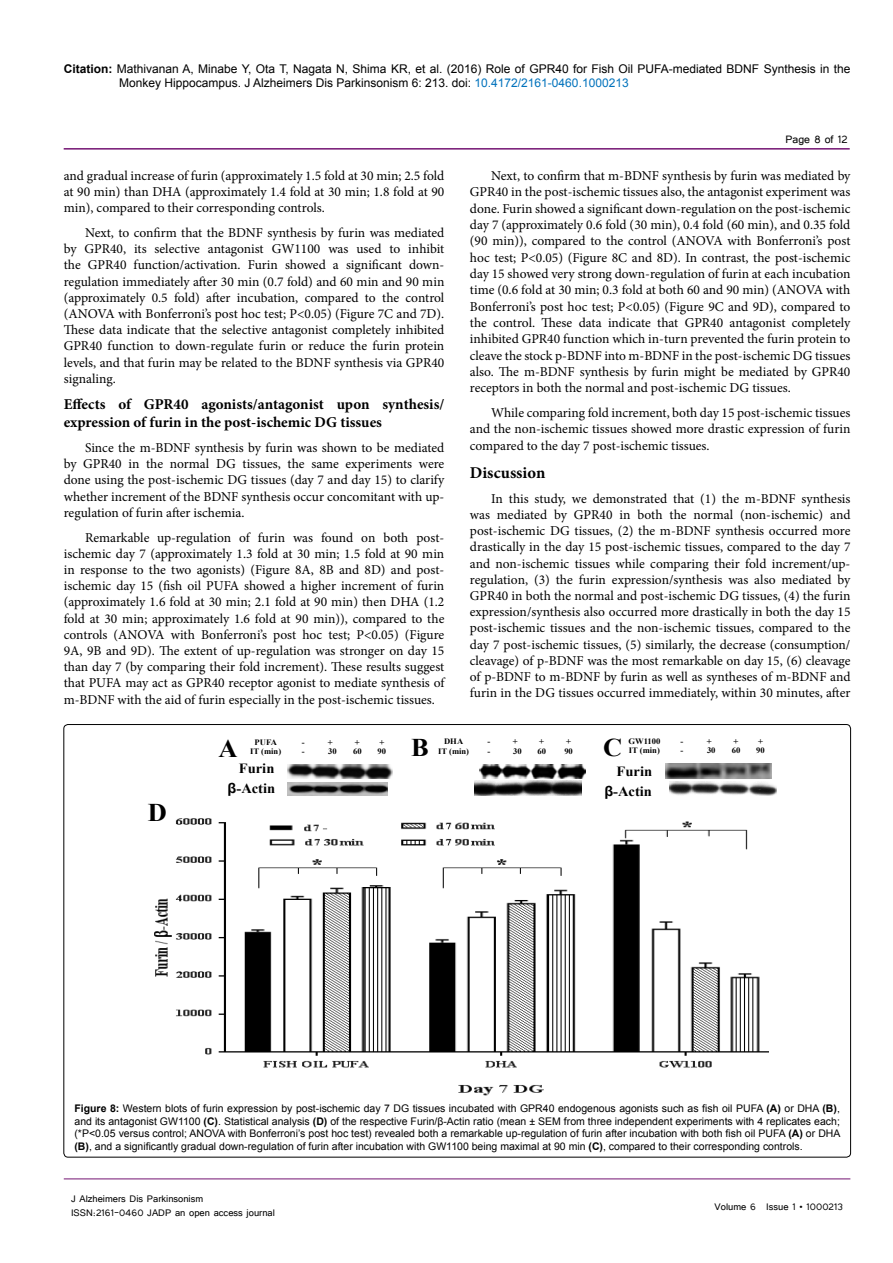
<style>
.page{position:relative;width:893px;height:1263px;background:#fff}
.page>*{position:absolute;margin:0;border:0;box-sizing:border-box;transform-origin:0 0}
.t1{font:700 25.5px "Times New Roman";color:#000;scale:1.04 1}
.SH{font:700 16.5px "Minion Pro";color:#000}
.SSH{font:700 15px/18px "Minion Pro";color:#000}
.t2{font:700 13.95px "Times New Roman";color:#000;scale:1.04 1}
.t3{font:13.5px/16.2px "Minion Pro";color:#000;text-align:justify}
.t4{font:13.5px "Tunga";color:#000}
.t5{font:12px/14.4px "Arial";color:#000}
.t6{font:12px/14.4px "Tunga";color:#000}
.t7{font:10.5px/12.6px "Arial";color:#000;text-align:justify}
.t8{font:700 8.25px "Times New Roman";color:#000;scale:1.04 1}
.s1{font-weight:700}
.s2{color:#0072bc}
.s3{font-family:"Arial"}
</style>
<div class="page">
<hr style="left:64px;top:148px;width:786px;height:2px;background:#741472">
<hr style="left:64px;top:1179px;width:786px;height:1px;background:#741472">
<img style="left:288px;top:764px;width:104px;height:14px">
<img style="left:479px;top:764px;width:107px;height:14px">
<img style="left:665px;top:764px;width:106px;height:14px">
<img style="left:288px;top:782px;width:99px;height:14px">
<img style="left:475px;top:781px;width:107px;height:15px">
<img style="left:669px;top:782px;width:107px;height:14px">
<img style="left:154px;top:818px;width:615px;height:278px">
<p class="t5" style="left:119px;top:61px;width:733px;text-indent:-55px"><span class="s1">Citation:</span> Mathivanan A, Minabe Y, Ota T, Nagata N, Shima KR, et al. (2016) Role of GPR40 for Fish Oil PUFA-mediated BDNF Synthesis in the<br>Monkey Hippocampus. J Alzheimers Dis Parkinsonism 6: 213. doi: <span class="s2">10.4172/2161-0460.1000213</span></p>
<p class="t4" style="left:785px;top:131px;width:64px">Page 8 of 12</p>
<p class="t3" style="left:64px;top:168px;width:382px">and gradual increase of furin (approximately 1.5 fold at 30 min; 2.5 fold at 90 min) than DHA (approximately 1.4 fold at 30 min; 1.8 fold at 90 min), compared to their corresponding controls.</p>
<p class="t3" style="left:64px;top:225px;width:382px;text-indent:21px">Next, to confirm that the BDNF synthesis by furin was mediated by GPR40, its selective antagonist GW1100 was used to inhibit the GPR40 function/activation. Furin showed a significant down&shy;regulation immediately after 30 min (0.7 fold) and 60 min and 90 min (approximately 0.5 fold) after incubation, compared to the control (ANOVA with Bonferroni’s post hoc test; P&lt;0.05) (Figure 7C and 7D).<br>These data indicate that the selective antagonist completely inhibited GPR40 function to down-regulate furin or reduce the furin protein levels, and that furin may be related to the BDNF synthesis via GPR40 signaling.</p>
<p class="SSH" style="left:64px;top:395px;width:382px">Effects of GPR40 agonists/antagonist upon synthesis/ expression of furin in the post-ischemic DG tissues</p>
<p class="t3" style="left:64px;top:440px;width:382px;text-indent:21px">Since the m-BDNF synthesis by furin was shown to be mediated by GPR40 in the normal DG tissues, the same experiments were done using the post-ischemic DG tissues (day 7 and day 15) to clarify whether increment of the BDNF synthesis occur concomitant with up&shy;regulation of furin after ischemia.</p>
<p class="t3" style="left:64px;top:529px;width:382px;text-indent:21px">Remarkable up-regulation of furin was found on both post&shy;ischemic day 7 (approximately 1.3 fold at 30 min; 1.5 fold at 90 min in response to the two agonists) (Figure 8A, 8B and 8D) and post&shy;ischemic day 15 (fish oil PUFA showed a higher increment of furin (approximately 1.6 fold at 30 min; 2.1 fold at 90 min) then DHA (1.2 fold at 30 min; approximately 1.6 fold at 90 min)), compared to the controls (ANOVA with Bonferroni’s post hoc test; P&lt;0.05) (Figure 9A, 9B and 9D). The extent of up-regulation was stronger on day 15 than day 7 (by comparing their fold increment). These results suggest that PUFA may act as GPR40 receptor agonist to mediate synthesis of m-BDNF with the aid of furin especially in the post-ischemic tissues.</p>
<p class="t8" style="left:444px;top:736px;width:20px">DHA</p>
<p class="t8" style="left:487px;top:736px;width:4px">-</p>
<p class="t8" style="left:513px;top:736px;width:6px">+</p>
<p class="t8" style="left:539px;top:736px;width:6px">+</p>
<p class="t8" style="left:566px;top:736px;width:6px">+</p>
<p class="t8" style="left:438px;top:745px;width:31px">IT (min)</p>
<p class="t8" style="left:487px;top:745px;width:4px">-</p>
<p class="t8" style="left:513px;top:745px;width:10px">30</p>
<p class="t8" style="left:537px;top:745px;width:10px">60</p>
<p class="t8" style="left:564px;top:745px;width:10px">90</p>
<p class="t3" style="left:470px;top:167px;width:382px;text-indent:21px">Next, to confirm that m-BDNF synthesis by furin was mediated by GPR40 in the post-ischemic tissues also, the antagonist experiment was done. Furin showed a significant down-regulation on the post-ischemic day 7 (approximately 0.6 fold (30 min), 0.4 fold (60 min), and 0.35 fold (90 min)), compared to the control (ANOVA with Bonferroni’s post hoc test; P&lt;0.05) (Figure 8C and 8D). In contrast, the post-ischemic day 15 showed very strong down-regulation of furin at each incubation time (0.6 fold at 30 min; 0.3 fold at both 60 and 90 min) (ANOVA with Bonferroni’s post hoc test; P&lt;0.05) (Figure 9C and 9D), compared to the control. These data indicate that GPR40 antagonist completely inhibited GPR40 function which in-turn prevented the furin protein to cleave the stock p-BDNF into m-BDNF in the post-ischemic DG tissues also. The m-BDNF synthesis by furin might be mediated by GPR40 receptors in both the normal and post-ischemic DG tissues.</p>
<p class="t3" style="left:470px;top:405px;width:382px;text-indent:21px">While comparing fold increment, both day 15 post-ischemic tissues and the non-ischemic tissues showed more drastic expression of furin compared to the day 7 post-ischemic tissues.</p>
<p class="SH" style="left:470px;top:461px;width:77px">Discussion</p>
<p class="t3" style="left:470px;top:490px;width:382px;text-indent:21px">In this study, we demonstrated that (1) the m-BDNF synthesis was mediated by GPR40 in both the normal (non-ischemic) and post-ischemic DG tissues, (2) the m-BDNF synthesis occurred more drastically in the day 15 post-ischemic tissues, compared to the day 7 and non-ischemic tissues while comparing their fold increment/up&shy;regulation, (3) the furin expression/synthesis was also mediated by GPR40 in both the normal and post-ischemic DG tissues, (4) the furin expression/synthesis also occurred more drastically in both the day 15 post-ischemic tissues and the non-ischemic tissues, compared to the day 7 post-ischemic tissues, (5) similarly, the decrease (consumption/ cleavage) of p-BDNF was the most remarkable on day 15, (6) cleavage of p-BDNF to m-BDNF by furin as well as syntheses of m-BDNF and furin in the DG tissues occurred immediately, within 30 minutes, after</p>
<p class="t8" style="left:628px;top:735px;width:32px">GW1100</p>
<p class="t8" style="left:681px;top:735px;width:4px">-</p>
<p class="t8" style="left:707px;top:735px;width:6px">+</p>
<p class="t8" style="left:734px;top:735px;width:6px">+</p>
<p class="t8" style="left:758px;top:735px;width:6px">+</p>
<p class="t8" style="left:629px;top:745px;width:31px">IT (min)</p>
<p class="t8" style="left:681px;top:745px;width:4px">-</p>
<p class="t8" style="left:707px;top:745px;width:10px">30</p>
<p class="t8" style="left:732px;top:745px;width:10px">60</p>
<p class="t8" style="left:756px;top:745px;width:10px">90</p>
<p class="t1" style="left:218px;top:730px;width:20px">A</p>
<p class="t8" style="left:250px;top:746px;width:31px">IT (min)</p>
<p class="t8" style="left:302px;top:746px;width:4px">-</p>
<p class="t8" style="left:328px;top:746px;width:10px">30</p>
<p class="t8" style="left:353px;top:746px;width:10px">60</p>
<p class="t8" style="left:378px;top:746px;width:10px">90</p>
<p class="t1" style="left:411px;top:729px;width:18px">B</p>
<p class="t1" style="left:603px;top:730px;width:20px">C</p>
<p class="t8" style="left:255px;top:736px;width:23px">PUFA</p>
<p class="t8" style="left:302px;top:736px;width:4px">-</p>
<p class="t8" style="left:328px;top:736px;width:6px">+</p>
<p class="t8" style="left:355px;top:736px;width:6px">+</p>
<p class="t8" style="left:379px;top:736px;width:6px">+</p>
<p class="t2" style="left:239px;top:759px;width:36px">Furin</p>
<p class="t2" style="left:617px;top:762px;width:36px">Furin</p>
<p class="t1" style="left:148px;top:795px;width:20px">D</p>
<p class="t2" style="left:228px;top:778px;width:47px"><span class="s3">β</span>-Actin</p>
<p class="t2" style="left:604px;top:782px;width:47px"><span class="s3">β</span>-Actin</p>
<p class="t7" style="left:74px;top:1102px;width:767px"><span class="s1">Figure 8:</span> Western blots of furin expression by post-ischemic day 7 DG tissues incubated with GPR40 endogenous agonists such as fish oil PUFA <span class="s1">(A)</span> or DHA <span class="s1">(B)</span>, and its antagonist GW1100 <span class="s1">(C)</span>. Statistical analysis <span class="s1">(D)</span> of the respective Furin/β-Actin ratio (mean ± SEM from three independent experiments with 4 replicates each; (*P&lt;0.05 versus control; ANOVA with Bonferroni’s post hoc test) revealed both a remarkable up-regulation of furin after incubation with both fish oil PUFA <span class="s1">(A)</span> or DHA <span class="s1">(B)</span>, and a significantly gradual down-regulation of furin after incubation with GW1100 being maximal at 90 min <span class="s1">(C)</span>, compared to their corresponding controls.</p>
<p class="t6" style="left:71px;top:1190px;width:205px">J Alzheimers Dis Parkinsonism<br>ISSN:2161-0460 JADP an open access journal</p>
<p class="t6" style="left:714px;top:1199px;width:130px">Volume 6 Issue 1 • 1000213</p>
</div>
